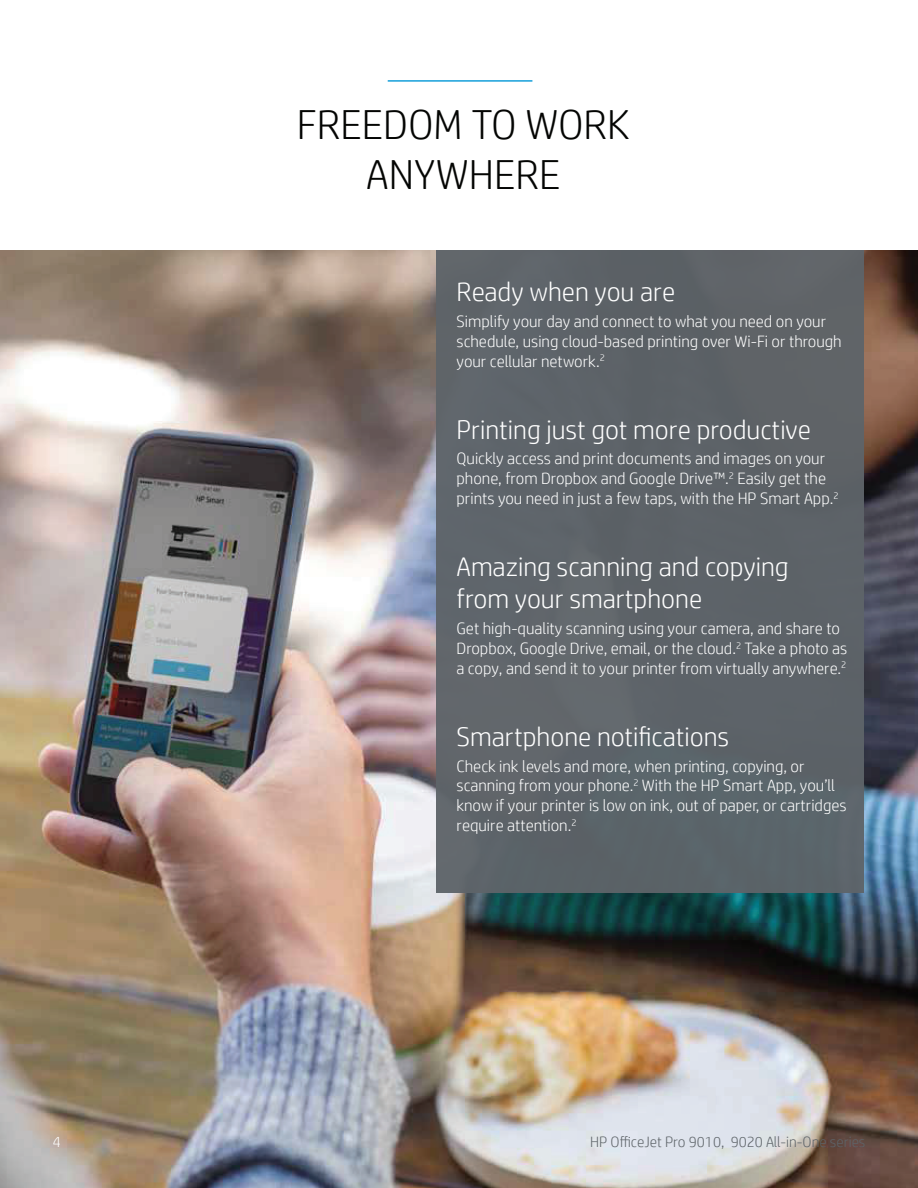
<style>
.page{position:relative;width:918px;height:1188px;background:#fff}
.page>*{position:absolute;margin:0;border:0;box-sizing:border-box;transform-origin:0 0}
.t1{font:300 42px/50.4px "HP Simplified";color:#040503;text-align:center}
.t2{font:300 27px/32.4px "HP Simplified";color:#fff}
.t3{font:300 16.5px/19.8px "HP Simplified";color:#fff}
.t4{font:300 15px "HP Simplified";color:#5e6469}
.t5{font:300 15px "HP Simplified";color:#fff}
</style>
<div class="page">
<img style="left:0;top:251px;width:918px;height:937px">
<div style="left:436px;top:251px;width:428px;height:642px;background:#5e6469"></div>
<hr style="left:388px;top:80px;width:144px;height:2px;background:#159fda">
<p class="t1" style="left:297px;top:99px;width:334px">FREEDOM TO WORK<br>ANYWHERE</p>
<p class="t2" style="left:457px;top:275px;width:220px">Ready when you are</p>
<p class="t3" style="left:457px;top:311px;width:387px">Simplify your day and connect to what you need on your schedule, using cloud-based printing over Wi-Fi or through your cellular network.<sup>2</sup></p>
<p class="t2" style="left:457px;top:413px;width:356px">Printing just got more productive</p>
<p class="t3" style="left:457px;top:449px;width:384px">Quickly access and print documents and images on your phone, from Dropbox and Google Drive™.<sup>2</sup> Easily get the prints you need in just a few taps, with the HP Smart App.<sup>2</sup></p>
<p class="t2" style="left:457px;top:550px;width:334px">Amazing scanning and copying from your smartphone</p>
<p class="t3" style="left:457px;top:618px;width:392px">Get high-quality scanning using your camera, and share to<br>Dropbox, Google Drive, email, or the cloud.<sup>2</sup> Take a photo as a copy, and send it to your printer from virtually anywhere.<sup>2</sup></p>
<p class="t2" style="left:457px;top:720px;width:274px">Smartphone notifications</p>
<p class="t3" style="left:457px;top:756px;width:392px">Check ink levels and more, when printing, copying, or scanning from your phone.<sup>2</sup> With the HP Smart App, you’ll know if your printer is low on ink, out of paper, or cartridges require attention.<sup>2</sup></p>
<p class="t5" style="left:53px;top:1133px;width:10px">4</p>
<p class="t4" style="left:590px;top:1133px;width:277px">HP OfficeJet Pro 9010, 9020 All-in-One series</p>
</div>
